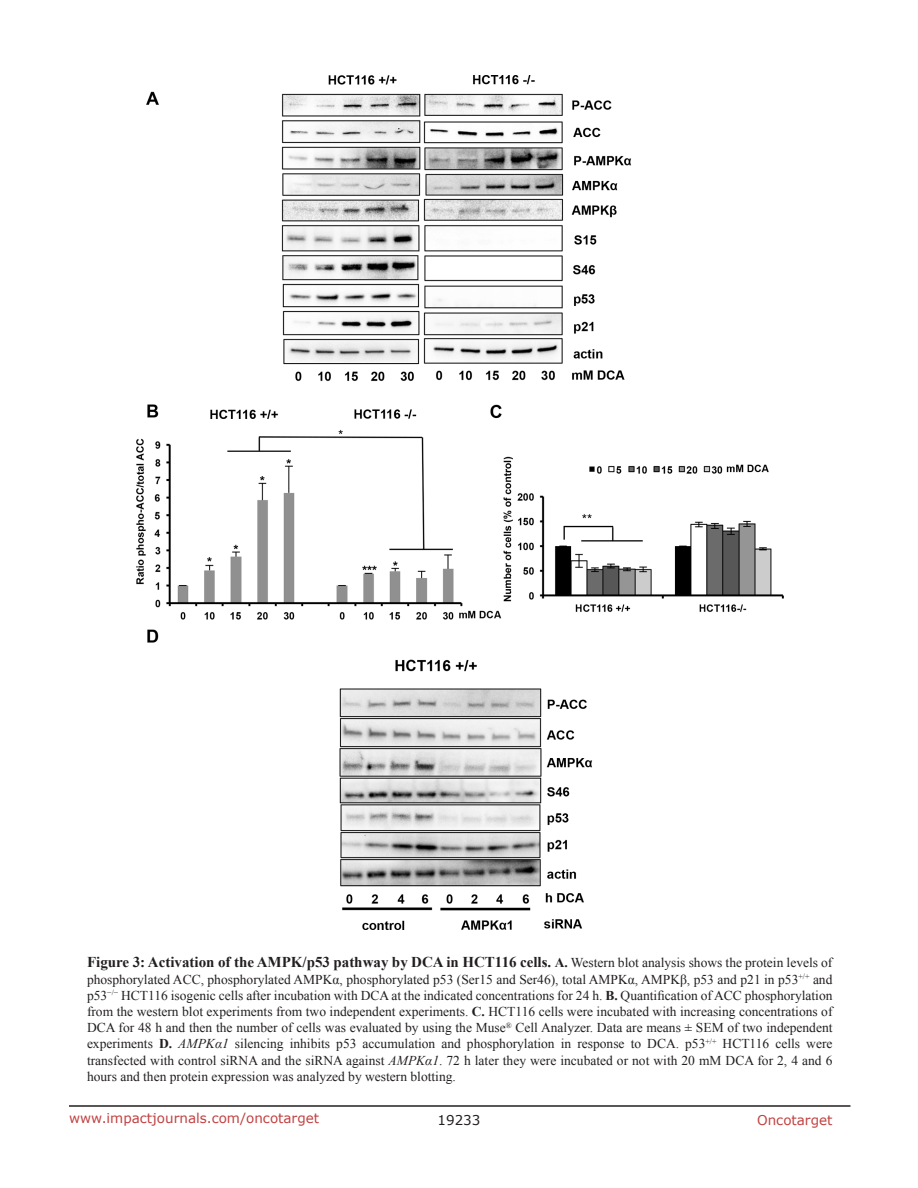
<style>
.page{position:relative;width:918px;height:1188px;background:#fff}
.page>*{position:absolute;margin:0;border:0;box-sizing:border-box;transform-origin:0 0}
.t1{font:700 15px "Times New Roman";color:#231f20}
.t2{font:13.5px/16.2px "Times New Roman";color:#231f20;text-align:justify}
.t3{font:13.5px "Verdana";color:#c24141}
.t4{font:13.5px "Verdana";color:#231f20}
.s1{font-size:13.5px}
.s2{font-weight:400;font-size:13.5px}
.s3{font-weight:700}
.s4{font-style:italic}
</style>
<div class="page">
<hr style="left:69px;top:1105px;width:781px;height:2px;background:#231f20">
<img style="left:136px;top:76px;width:647px;height:853px">
<p class="t1" style="left:87px;top:952px;width:747px">Figure 3: Activation of the AMPK/p53 pathway by DCA in HCT116 cells. <span class="s1">A.</span> <span class="s2">Western blot analysis shows the protein levels of</span></p>
<p class="t2" style="left:87px;top:971px;width:747px">phosphorylated ACC, phosphorylated AMPKα, phosphorylated p53 (Ser15 and Ser46), total AMPKα, AMPKβ, p53 and p21 in p53<sup>+/+</sup> and p53<sup>−/−</sup> HCT116 isogenic cells after incubation with DCA at the indicated concentrations for 24 h. <span class="s3">B.</span> Quantification of ACC phosphorylation from the western blot experiments from two independent experiments. <span class="s3">C.</span> HCT116 cells were incubated with increasing concentrations of DCA for 48 h and then the number of cells was evaluated by using the Muse<sup>®</sup> Cell Analyzer. Data are means ± SEM of two independent experiments <span class="s3">D.</span> <span class="s4">AMPKα1</span> silencing inhibits p53 accumulation and phosphorylation in response to DCA. p53<sup>+/+</sup> HCT116 cells were transfected with control siRNA and the siRNA against <span class="s4">AMPKα1</span>. 72 h later they were incubated or not with 20 mM DCA for 2, 4 and 6 hours and then protein expression was analyzed by western blotting.</p>
<p class="t3" style="left:69px;top:1109px;width:252px">www.impactjournals.com/oncotarget</p>
<p class="t4" style="left:438px;top:1111px;width:44px">19233</p>
<p class="t3" style="left:757px;top:1111px;width:77px">Oncotarget</p>
</div>
